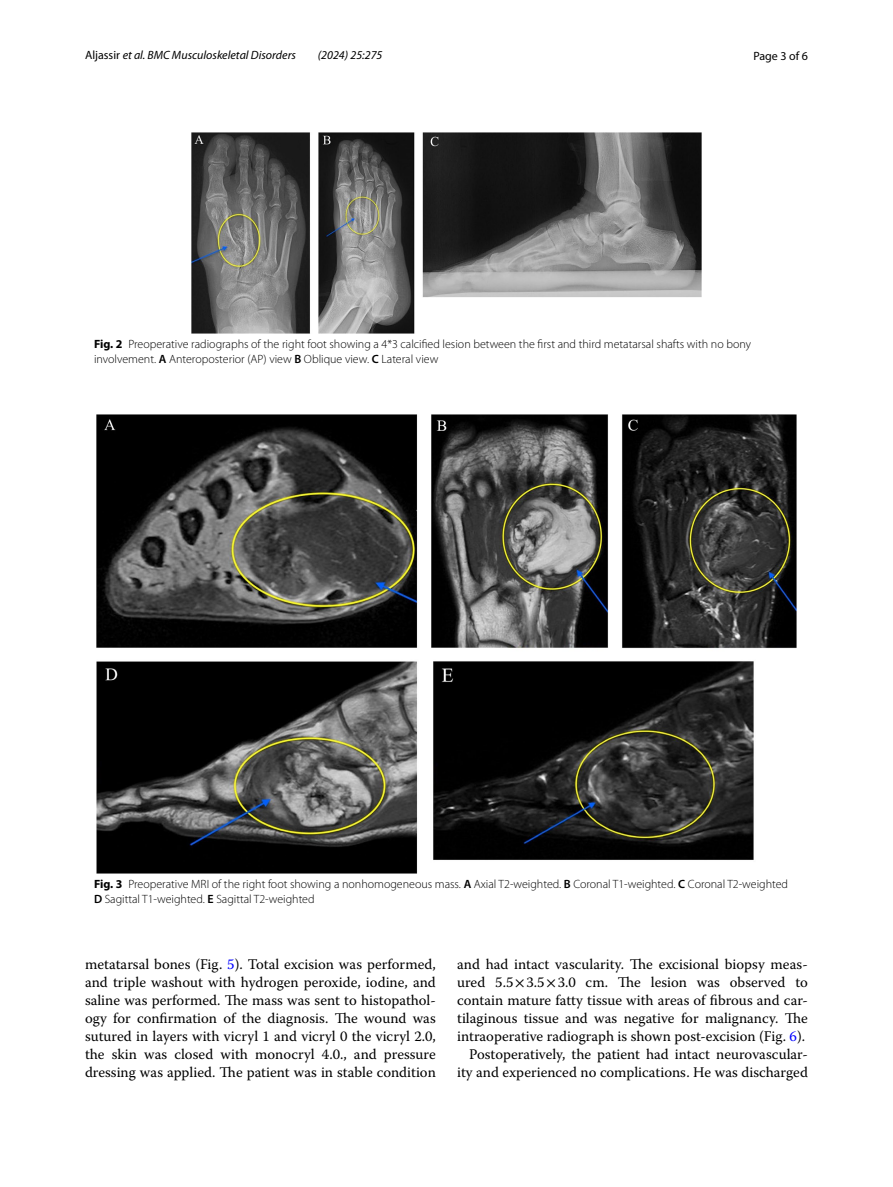
<style>
.page{position:relative;width:893px;height:1187px;background:#fff}
.page>*{position:absolute;margin:0;border:0;box-sizing:border-box;transform-origin:0 0}
.t1{font:14.7px/18px "Warnock Pro";color:#000;text-align:justify}
.t2{font:300 12px/15px "Myriad Pro";color:#000}
.t3{font:italic 12px "Myriad Pro";color:#000}
.t4{font:12px "Myriad Pro";color:#000}
.s1{font-style:normal}
.s2{font-weight:700}
.s3{font-weight:600}
.s4{color:#00f}
.s5{font-family:"STIX"}
</style>
<div class="page">
<img style="left:191px;top:133px;width:511px;height:200px">
<img style="left:96px;top:414px;width:701px;height:459px">
<p class="t3" style="left:85px;top:48px;width:212px"><span class="s1">Aljassir</span> et al. BMC Musculoskeletal Disorders</p>
<p class="t3" style="left:318px;top:48px;width:66px">(2024) 25:275</p>
<p class="t4" style="left:753px;top:48px;width:56px">Page 3 of 6</p>
<p class="t2" style="left:94px;top:337px;width:658px"><span class="s2">Fig. 2</span> Preoperative radiographs of the right foot showing a 4*3 calcified lesion between the first and third metatarsal shafts with no bony involvement. <span class="s3">A</span> Anteroposterior (AP) view <span class="s3">B</span> Oblique view. <span class="s3">C</span> Lateral view</p>
<p class="t2" style="left:94px;top:877px;width:696px"><span class="s2">Fig. 3</span> Preoperative MRI of the right foot showing a nonhomogeneous mass. <span class="s3">A</span> Axial T2-weighted. <span class="s3">B</span> Coronal T1-weighted. <span class="s3">C</span> Coronal T2-weighted<br><span class="s3">D</span> Sagittal T1-weighted. <span class="s3">E</span> Sagittal T2-weighted</p>
<p class="t1" style="left:85px;top:955px;width:352px">metatarsal bones (Fig. <span class="s4">5</span>). Total excision was performed, and triple washout with hydrogen peroxide, iodine, and saline was performed. The mass was sent to histopathol&shy;ogy for confirmation of the diagnosis. The wound was sutured in layers with vicryl 1 and vicryl 0 the vicryl 2.0, the skin was closed with monocryl 4.0., and pressure dressing was applied. The patient was in stable condition</p>
<p class="t1" style="left:457px;top:955px;width:352px;text-align:right">and had intact vascularity. The excisional biopsy meas&shy;ured 5.5<span class="s5">×</span>3.5<span class="s5">×</span>3.0 cm. The lesion was observed to contain mature fatty tissue with areas of fibrous and car&shy;tilaginous tissue and was negative for malignancy. The intraoperative radiograph is shown post-excision (Fig. <span class="s4">6</span>).<br>Postoperatively, the patient had intact neurovascular&shy;ity and experienced no complications. He was discharged</p>
</div>
